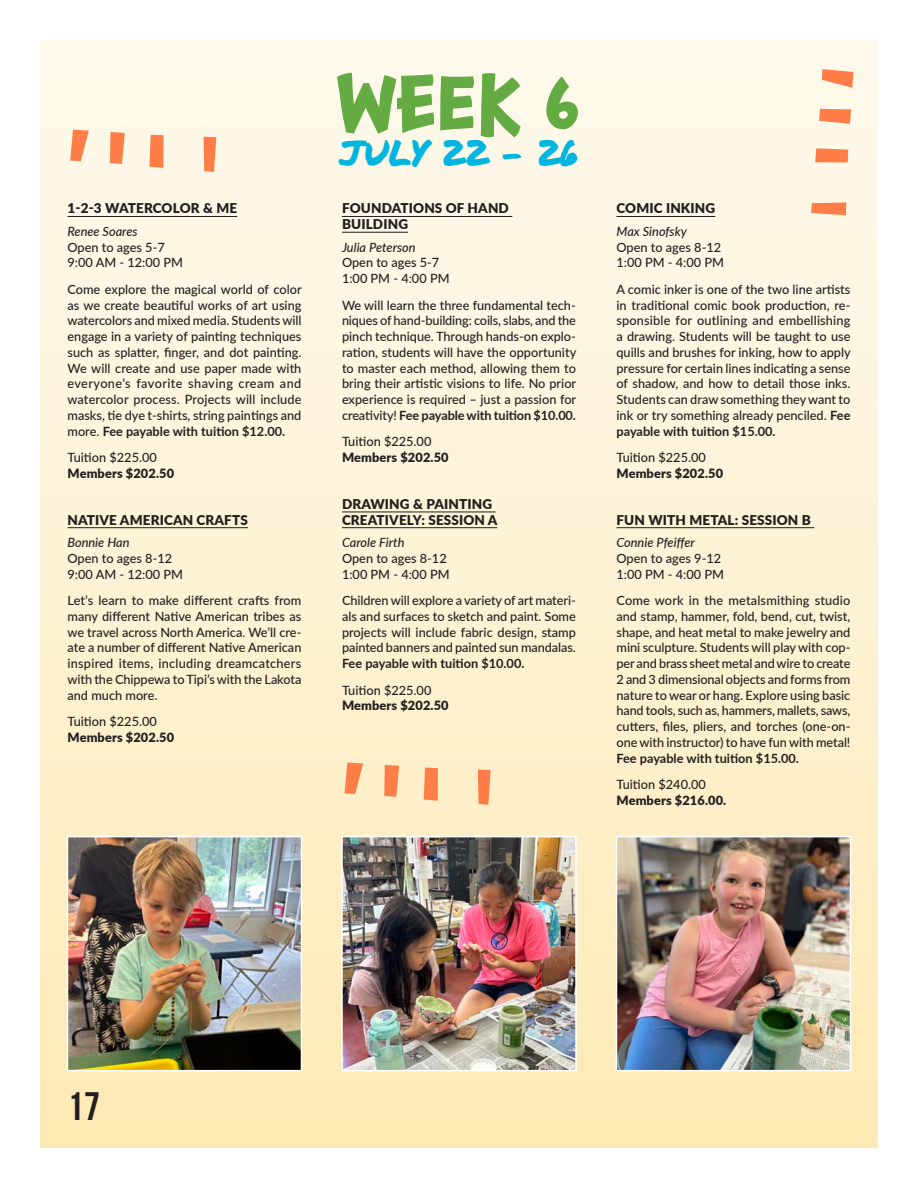
<style>
.page{position:relative;width:918px;height:1188px;background:#fff}
.page>*{position:absolute;margin:0;border:0;box-sizing:border-box;transform-origin:0 0}
.Week_24{font:700 78px "Chaloops";color:#65ab43}
.t1{font:700 39.75px "Bebas Neue";color:#231f20}
.Week_Dates_24{font:36px "Permanent Marker Pro";color:#00b5df}
.Class_Title{font:900 13.5px/15.8px "Lato";letter-spacing:.01em;color:#231f20}
.Class_Description{font:500 12.75px/15.8px "Lato";color:#231f20;text-align:justify}
.Class_DayTime{font:500 12.75px "Lato";color:#231f20}
.Member_Price{font:900 12.75px "Lato";letter-spacing:.01em;color:#231f20}
.Class_Instructor{font:italic 500 12.75px "Lato";color:#231f20}
.s1{font-weight:700}
</style>
<div class="page">
<div style="left:40px;top:40px;width:838px;height:1108px;background:linear-gradient(to bottom,#fdfaef,#feeab6)"></div>
<hr style="left:342px;top:216px;width:170px;height:1px;background:#231f20">
<hr style="left:342px;top:232px;width:66px;height:1px;background:#231f20">
<hr style="left:342px;top:512px;width:154px;height:1px;background:#231f20">
<hr style="left:342px;top:527px;width:155px;height:1px;background:#231f20">
<hr style="left:68px;top:216px;width:169px;height:1px;background:#231f20">
<hr style="left:68px;top:527px;width:180px;height:1px;background:#231f20">
<hr style="left:616px;top:216px;width:99px;height:1px;background:#231f20">
<hr style="left:616px;top:527px;width:198px;height:1px;background:#231f20">
<img style="left:70px;top:839px;width:229px;height:229px">
<div style="left:67px;top:836px;width:235px;height:235px;border:2px solid #fff"></div>
<img style="left:344px;top:839px;width:230px;height:229px">
<div style="left:341px;top:836px;width:236px;height:235px;border:2px solid #fff"></div>
<img style="left:619px;top:839px;width:229px;height:229px">
<div style="left:616px;top:836px;width:235px;height:235px;border:2px solid #fff"></div>
<svg style="left:478px;top:770px;width:13px;height:35px"></svg>
<svg style="left:424px;top:768px;width:14px;height:33px"></svg>
<svg style="left:384px;top:765px;width:15px;height:32px"></svg>
<svg style="left:345px;top:762px;width:18px;height:32px"></svg>
<svg style="left:204px;top:137px;width:12px;height:35px"></svg>
<svg style="left:149px;top:135px;width:15px;height:33px"></svg>
<svg style="left:110px;top:132px;width:15px;height:32px"></svg>
<svg style="left:70px;top:130px;width:19px;height:31px"></svg>
<svg style="left:811px;top:202px;width:35px;height:13px"></svg>
<svg style="left:815px;top:148px;width:33px;height:14px"></svg>
<svg style="left:819px;top:109px;width:32px;height:15px"></svg>
<svg style="left:822px;top:69px;width:31px;height:19px"></svg>
<p class="Class_Title" style="left:68px;top:200px;width:171px">1-2-3 WATERCOLOR &amp; ME</p>
<p class="Class_Instructor" style="left:68px;top:222px;width:72px">Renee Soares</p>
<p class="Class_DayTime" style="left:68px;top:238px;width:99px">Open to ages 5-7</p>
<p class="Class_DayTime" style="left:68px;top:254px;width:117px">9:00 AM - 12:00 PM</p>
<p class="Class_Description" style="left:68px;top:281px;width:236px">Come explore the magical world of color as we create beautiful works of art using watercolors and mixed media. Students will engage in a variety of painting techniques such as splatter, finger, and dot painting.<br>We will create and use paper made with everyone’s favorite shaving cream and watercolor process. Projects will include masks, tie dye t-shirts, string paintings and more. <span class="s1">Fee payable with tuition $12.00.</span></p>
<p class="Class_Description" style="left:68px;top:449px;width:91px">Tuition $225.00</p>
<p class="Member_Price" style="left:68px;top:464px;width:108px">Members $202.50</p>
<p class="Class_Title" style="left:68px;top:511px;width:182px">NATIVE AMERICAN CRAFTS</p>
<p class="Class_Instructor" style="left:68px;top:533px;width:64px">Bonnie Han</p>
<p class="Class_DayTime" style="left:68px;top:549px;width:106px">Open to ages 8-12</p>
<p class="Class_DayTime" style="left:68px;top:565px;width:117px">9:00 AM - 12:00 PM</p>
<p class="Class_Description" style="left:68px;top:592px;width:236px">Let’s learn to make different crafts from many different Native American tribes as we travel across North America. We’ll cre&shy;ate a number of different Native American inspired items, including dreamcatchers with the Chippewa to Tipi’s with the Lakota and much more.</p>
<p class="Class_Description" style="left:68px;top:713px;width:91px">Tuition $225.00</p>
<p class="Member_Price" style="left:68px;top:728px;width:108px">Members $202.50</p>
<p class="Week_24" style="left:338px;top:38px;width:245px">WEEK 6</p>
<p class="Week_Dates_24" style="left:340px;top:126px;width:240px">JULY 22 - 26</p>
<p class="Class_Title" style="left:342px;top:200px;width:168px">FOUNDATIONS OF HAND<br>BUILDING</p>
<p class="Class_Instructor" style="left:342px;top:238px;width:75px">Julia Peterson</p>
<p class="Class_DayTime" style="left:342px;top:254px;width:99px">Open to ages 5-7</p>
<p class="Class_DayTime" style="left:342px;top:269px;width:109px">1:00 PM - 4:00 PM</p>
<p class="Class_Description" style="left:342px;top:297px;width:236px">We will learn the three fundamental tech&shy;niques of hand-building: coils, slabs, and the pinch technique. Through hands-on explo&shy;ration, students will have the opportunity to master each method, allowing them to bring their artistic visions to life. No prior experience is required – just a passion for creativity! <span class="s1">Fee payable with tuition $10.00.</span></p>
<p class="Class_Description" style="left:342px;top:433px;width:91px">Tuition $225.00</p>
<p class="Member_Price" style="left:342px;top:448px;width:108px">Members $202.50</p>
<p class="Class_Title" style="left:342px;top:495px;width:157px">DRAWING &amp; PAINTING<br>CREATIVELY: SESSION A</p>
<p class="Class_Instructor" style="left:342px;top:533px;width:64px">Carole Firth</p>
<p class="Class_DayTime" style="left:342px;top:549px;width:106px">Open to ages 8-12</p>
<p class="Class_DayTime" style="left:342px;top:565px;width:109px">1:00 PM - 4:00 PM</p>
<p class="Class_Description" style="left:342px;top:592px;width:236px">Children will explore a variety of art materi&shy;als and surfaces to sketch and paint. Some projects will include fabric design, stamp painted banners and painted sun mandalas.<br><span class="s1">Fee payable with tuition $10.00.</span></p>
<p class="Class_Description" style="left:342px;top:682px;width:91px">Tuition $225.00</p>
<p class="Member_Price" style="left:342px;top:696px;width:108px">Members $202.50</p>
<p class="Class_Title" style="left:616px;top:200px;width:100px">COMIC INKING</p>
<p class="Class_Instructor" style="left:616px;top:222px;width:72px">Max Sinofsky</p>
<p class="Class_DayTime" style="left:616px;top:238px;width:106px">Open to ages 8-12</p>
<p class="Class_DayTime" style="left:616px;top:254px;width:109px">1:00 PM - 4:00 PM</p>
<p class="Class_Description" style="left:616px;top:281px;width:236px">A comic inker is one of the two line artists in traditional comic book production, re&shy;sponsible for outlining and embellishing a drawing. Students will be taught to use quills and brushes for inking, how to apply pressure for certain lines indicating a sense of shadow, and how to detail those inks.<br>Students can draw something they want to ink or try something already penciled. <span class="s1">Fee payable with tuition $15.00.</span></p>
<p class="Class_Description" style="left:616px;top:449px;width:91px">Tuition $225.00</p>
<p class="Member_Price" style="left:616px;top:464px;width:108px">Members $202.50</p>
<p class="Class_Title" style="left:616px;top:511px;width:196px">FUN WITH METAL: SESSION B</p>
<p class="Class_Instructor" style="left:616px;top:533px;width:80px">Connie Pfeiffer</p>
<p class="Class_DayTime" style="left:616px;top:549px;width:106px">Open to ages 9-12</p>
<p class="Class_DayTime" style="left:616px;top:565px;width:109px">1:00 PM - 4:00 PM</p>
<p class="Class_Description" style="left:616px;top:592px;width:236px">Come work in the metalsmithing studio and stamp, hammer, fold, bend, cut, twist, shape, and heat metal to make jewelry and mini sculpture. Students will play with cop&shy;per and brass sheet metal and wire to create 2 and 3 dimensional objects and forms from nature to wear or hang. Explore using basic hand tools, such as, hammers, mallets, saws, cutters, files, pliers, and torches (one-on&shy;one with instructor) to have fun with metal!<br><span class="s1">Fee payable with tuition $15.00.</span></p>
<p class="Class_Description" style="left:616px;top:776px;width:91px">Tuition $240.00</p>
<p class="Member_Price" style="left:616px;top:791px;width:111px">Members $216.00.</p>
<h2 class="t1" style="left:68px;top:1085px;width:34px">17</h2>
</div>
